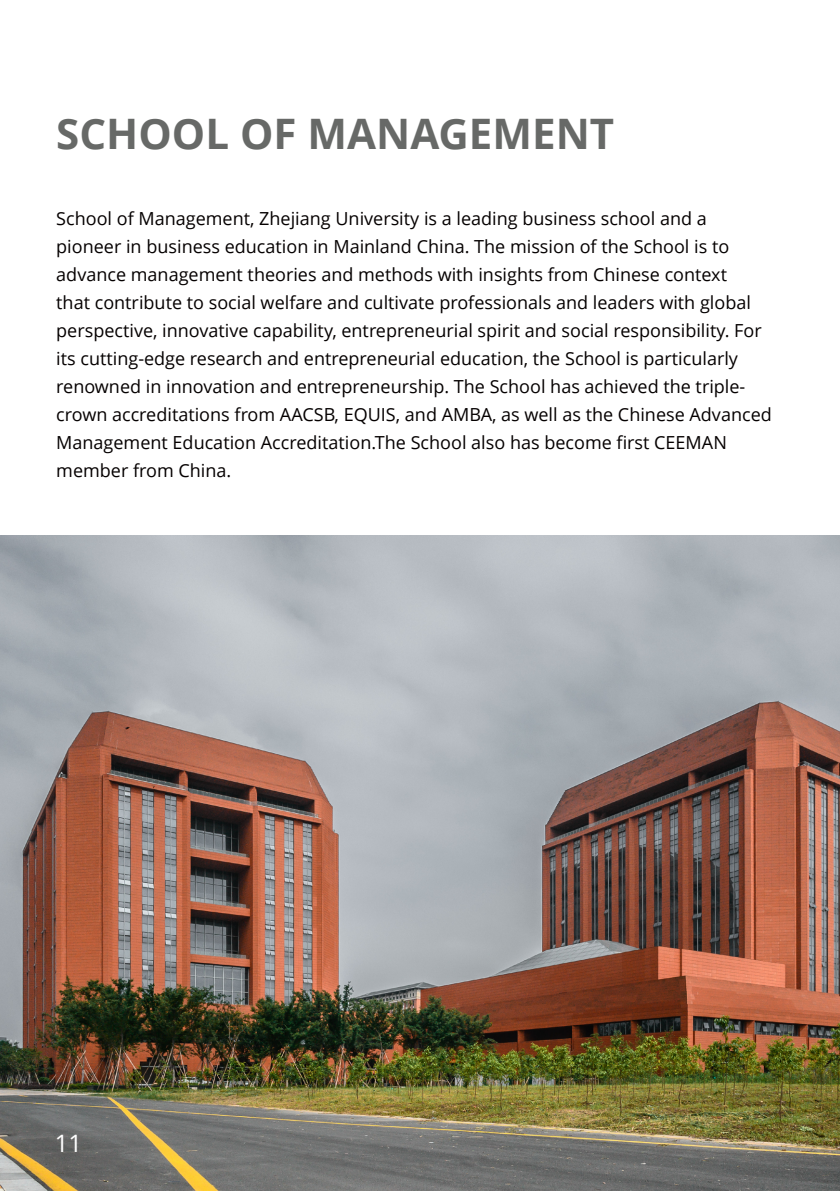
<style>
.page{position:relative;width:840px;height:1191px;background:#fff}
.page>*{position:absolute;margin:0;border:0;box-sizing:border-box;transform-origin:0 0}
.t1{font:700 42px "Open Sans";color:#676967}
.t2{font:24px "Open Sans";color:#fff}
.t3{font:18px/28px "Open Sans";color:#050000}
</style>
<div class="page">
<img style="left:0;top:536px;width:839px;height:655px">
<h1 class="t1" style="left:56px;top:104px;width:559px">SCHOOL OF MANAGEMENT</h1>
<p class="t3" style="left:56px;top:204px;width:716px">School of Management, Zhejiang University is a leading business school and a pioneer in business education in Mainland China. The mission of the School is to advance management theories and methods with insights from Chinese context<br>that contribute to social welfare and cultivate professionals and leaders with global perspective, innovative capability, entrepreneurial spirit and social responsibility. For its cutting-edge research and entrepreneurial education, the School is particularly renowned in innovation and entrepreneurship. The School has achieved the triple&shy;crown accreditations from AACSB, EQUIS, and AMBA, as well as the Chinese Advanced Management Education Accreditation.The School also has become first CEEMAN member from China.</p>
<h2 class="t2" style="left:55px;top:1126px;width:29px">11</h2>
</div>
